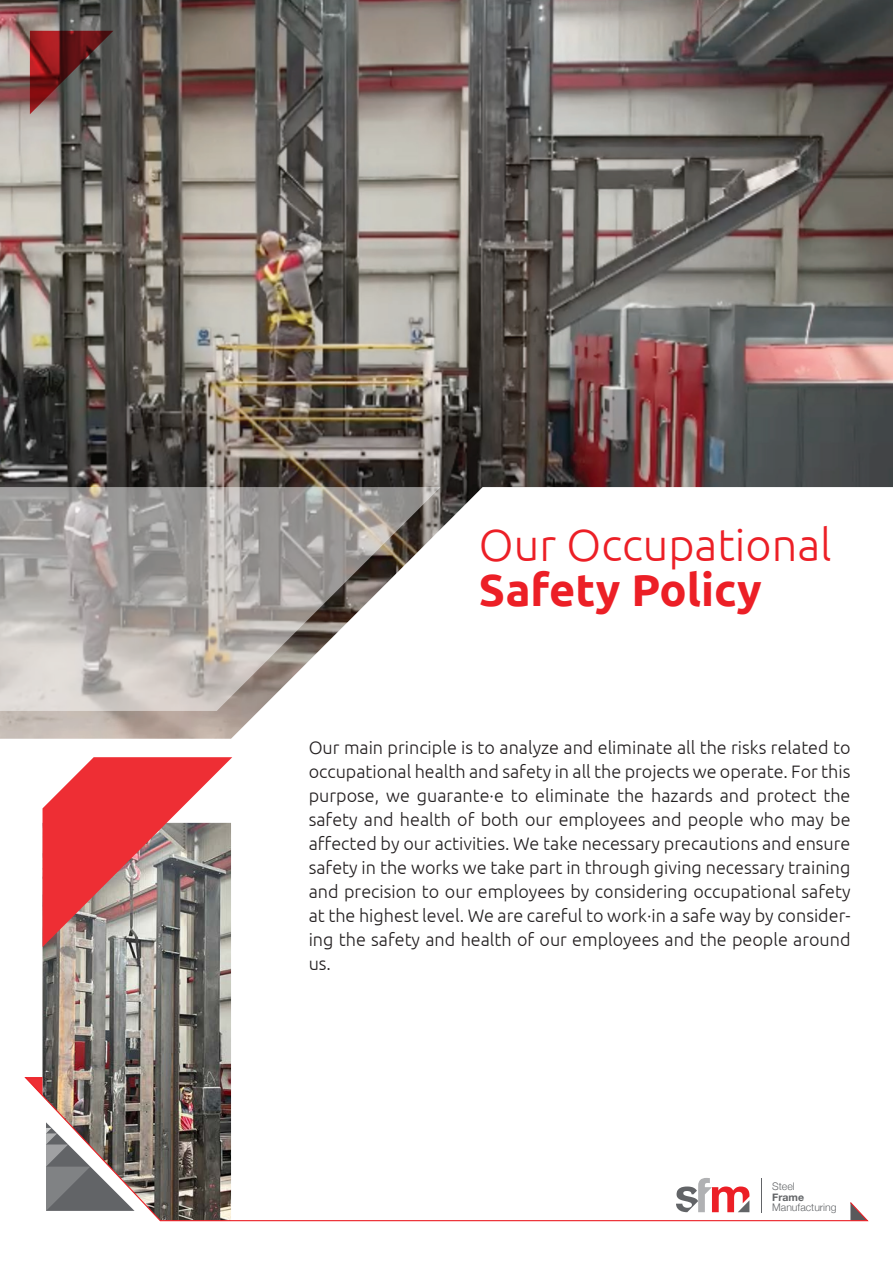
<style>
.page{position:relative;width:893px;height:1263px;background:#fff}
.page>*{position:absolute;margin:0;border:0;box-sizing:border-box;transform-origin:0 0}
.t1{font:300 45px "Ubuntu";color:#ec1f26}
.t2{font:700 45px "Ubuntu";color:#ec1f26}
.t3{font:300 18px/24px "Ubuntu";color:#231f20;text-align:justify}
.t4{font:300 10.5px "Helvetica Neue";color:#626467}
.t5{font:700 10.5px "Helvetica Neue";color:#626467}
</style>
<div class="page">
<img style="left:43px;top:947px;width:188px;height:129px">
<svg style="left:43px;top:757px;width:189px;height:190px;background:#c96d6e"></svg>
<img style="left:0;top:0;width:893px;height:739px">
<svg style="left:24px;top:1076px;width:845px;height:146px"></svg>
<svg style="left:46px;top:1122px;width:89px;height:89px"></svg>
<svg style="left:30px;top:31px;width:83px;height:83px;background:#6c3636"></svg>
<hr style="left:761px;top:1178px;width:1px;height:34px;background:#626467">
<svg style="left:676px;top:1178px;width:73px;height:34px"></svg>
<svg style="left:0;top:487px;width:441px;height:224px"></svg>
<h1 class="t1" style="left:479px;top:517px;width:354px">Our Occupational</h1>
<h1 class="t2" style="left:479px;top:562px;width:284px">Safety Policy</h1>
<p class="t3" style="left:309px;top:735px;width:543px">Our main principle is to analyze and eliminate all the risks related to occupational health and safety in all the projects we operate. For this purpose, we guarante·e to eliminate the hazards and protect the safety and health of both our employees and people who may be affected by our activities. We take necessary precautions and ensure safety in the works we take part in through giving necessary training and precision to our employees by considering occupational safety at the highest level. We are careful to work·in a safe way by consider&shy;ing the safety and health of our employees and the people around us.</p>
<p class="t4" style="left:772px;top:1178px;width:24px">Steel</p>
<p class="t5" style="left:772px;top:1189px;width:33px">Frame</p>
<p class="t4" style="left:772px;top:1199px;width:66px">Manufacturing</p>
</div>
